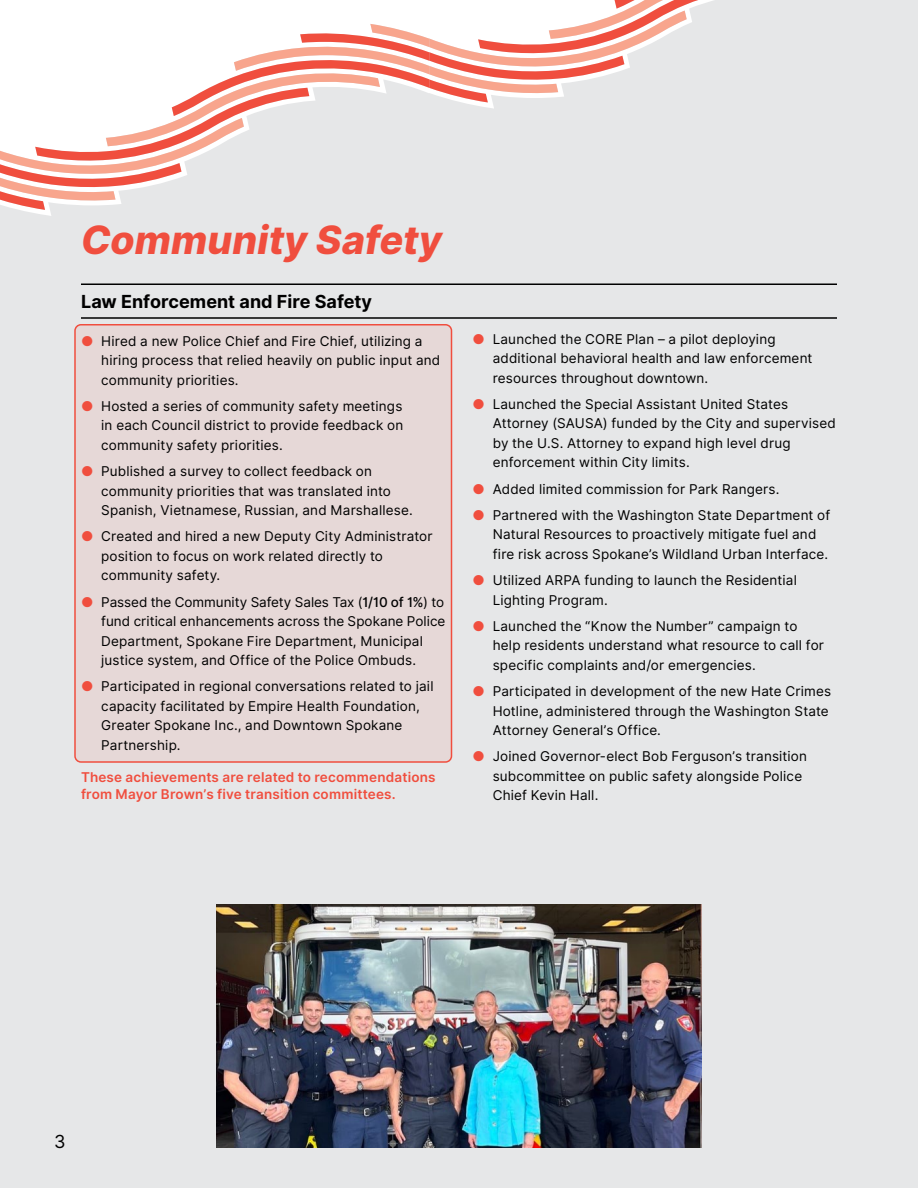
<style>
.page{position:relative;width:918px;height:1188px;background:#e6e7e8}
.page>*{position:absolute;margin:0;border:0;box-sizing:border-box;transform-origin:0 0}
.t1{font:italic 800 39px "Inter";color:#f04e3e}
.t2{font:700 18px "Inter";color:#000}
.t3{font:18px "Inter";color:#000}
.t4{font:13.5px/19.5px "Inter";letter-spacing:.01em;color:#000}
.t5{font:600 13.5px/16.2px "Inter";letter-spacing:.015em;color:#f04e3e}
.s1{color:#f04e3e}
.s2{font-weight:500}
</style>
<div class="page">
<div style="left:75px;top:325px;width:377px;height:437px;background:#e6d8d7;border-radius:6px"></div>
<div style="left:74px;top:324px;width:378px;height:439px;border:2px solid #f04e3e;border-radius:6px"></div>
<hr style="left:81px;top:284px;width:756px;height:1px;background:#000">
<hr style="left:81px;top:317px;width:756px;height:2px;background:#000">
<svg style="left:0;top:0;width:713px;height:210px"></svg>
<img style="left:216px;top:904px;width:486px;height:244px">
<h1 class="t1" style="left:81px;top:210px;width:362px">Community Safety</h1>
<h2 class="t2" style="left:81px;top:289px;width:293px">Law Enforcement and Fire Safety</h2>
<p class="t4" style="left:101px;top:331px;width:341px;text-indent:-20px"><span class="s1">●</span> Hired a new Police Chief and Fire Chief, utilizing a hiring process that relied heavily on public input and community priorities.</p>
<p class="t4" style="left:101px;top:396px;width:304px;text-align:justify;text-indent:-20px"><span class="s1">●</span> Hosted a series of community safety meetings in each Council district to provide feedback on community safety priorities.</p>
<p class="t4" style="left:101px;top:462px;width:313px;text-indent:-20px"><span class="s1">●</span> Published a survey to collect feedback on community priorities that was translated into<br>Spanish, Vietnamese, Russian, and Marshallese.</p>
<p class="t4" style="left:101px;top:527px;width:333px;text-indent:-20px"><span class="s1">●</span> Created and hired a new Deputy City Administrator position to focus on work related directly to community safety.</p>
<p class="t4" style="left:101px;top:592px;width:346px;text-indent:-20px"><span class="s1">●</span> Passed the Community Safety Sales Tax (<span class="s2">1/10 of 1%</span>) to fund critical enhancements across the Spokane Police Department, Spokane Fire Department, Municipal justice system, and Office of the Police Ombuds.</p>
<p class="t4" style="left:101px;top:677px;width:334px;text-indent:-20px"><span class="s1">●</span> Participated in regional conversations related to jail capacity facilitated by Empire Health Foundation, Greater Spokane Inc., and Downtown Spokane Partnership.</p>
<p class="t5" style="left:81px;top:770px;width:356px">These achievements are related to recommendations from Mayor Brown’s five transition committees.</p>
<p class="t4" style="left:493px;top:329px;width:321px;text-indent:-20px"><span class="s1">●</span> Launched the CORE Plan – a pilot deploying additional behavioral health and law enforcement resources throughout downtown.</p>
<p class="t4" style="left:493px;top:394px;width:345px;text-indent:-20px"><span class="s1">●</span> Launched the Special Assistant United States Attorney (SAUSA) funded by the City and supervised by the U.S. Attorney to expand high level drug enforcement within City limits.</p>
<p class="t4" style="left:472px;top:479px;width:309px"><span class="s1">●</span> Added limited commission for Park Rangers.</p>
<p class="t4" style="left:493px;top:505px;width:339px;text-indent:-20px"><span class="s1">●</span> Partnered with the Washington State Department of<br>Natural Resources to proactively mitigate fuel and fire risk across Spokane’s Wildland Urban Interface.</p>
<p class="t4" style="left:493px;top:571px;width:306px;text-indent:-20px"><span class="s1">●</span> Utilized ARPA funding to launch the Residential<br>Lighting Program.</p>
<p class="t4" style="left:493px;top:616px;width:333px;text-indent:-20px"><span class="s1">●</span> Launched the “Know the Number” campaign to help residents understand what resource to call for specific complaints and/or emergencies.</p>
<p class="t4" style="left:493px;top:682px;width:340px;text-indent:-20px"><span class="s1">●</span> Participated in development of the new Hate Crimes<br>Hotline, administered through the Washington State<br>Attorney General’s Office.</p>
<p class="t4" style="left:493px;top:747px;width:316px;text-indent:-20px"><span class="s1">●</span> Joined Governor-elect Bob Ferguson’s transition subcommittee on public safety alongside Police<br>Chief Kevin Hall.</p>
<h2 class="t3" style="left:54px;top:1128px;width:13px">3</h2>
</div>
